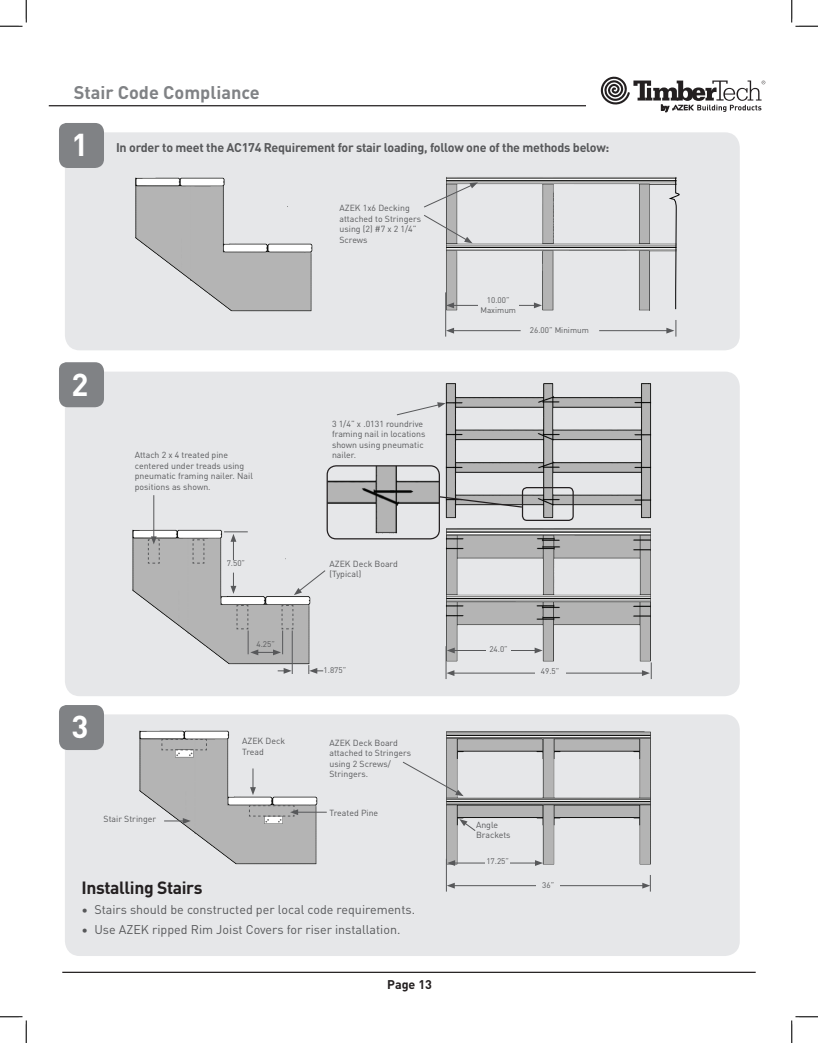
<style>
.page{position:relative;width:818px;height:1043px;background:#fff}
.page>*{position:absolute;margin:0;border:0;box-sizing:border-box;transform-origin:0 0}
.t1{font:700 31.25px "DINOT";color:#fff}
.t2{font:700 18.12px "DINOT";color:#808285}
.t3{font:700 17.5px "DINOT";letter-spacing:-.02em;color:#231f20}
.t4{font:12.5px "DINOT";color:#57585a}
.t5{font:700 12.5px "DINOT";letter-spacing:-.02em;color:#57585a}
.t6{font:700 12.5px "DINOT";color:#231f20}
.t7{font:8.75px/10.5px "DINOT";color:#57585a}
.t8{font:8.12px/9.8px "DINOT";color:#57585a;text-align:center}
</style>
<div class="page">
<hr style="left:49px;top:105px;width:537px;height:1px;background:#231f20">
<hr style="left:62px;top:971px;width:693px;height:1px;background:#231f20">
<svg style="left:600px;top:76px;width:165px;height:36px"></svg>
<div style="left:65px;top:132px;width:674px;height:218px;background:#e6e7e9;border-radius:15px"></div>
<div style="left:65px;top:371px;width:674px;height:325px;background:#e6e7e9;border-radius:15px"></div>
<div style="left:65px;top:714px;width:674px;height:242px;background:#e6e7e9;border-radius:15px"></div>
<div style="left:59px;top:123px;width:45px;height:45px;background:#808285"></div>
<div style="left:59px;top:362px;width:45px;height:45px;background:#808285"></div>
<div style="left:59px;top:705px;width:45px;height:45px;background:#808285"></div>
<img style="left:445px;top:731px;width:206px;height:161px">
<img style="left:139px;top:730px;width:186px;height:135px">
<img style="left:412px;top:528px;width:239px;height:151px">
<img style="left:446px;top:177px;width:234px;height:153px">
<img style="left:132px;top:510px;width:179px;height:161px">
<svg style="left:192px;top:539px;width:13px;height:25px"></svg>
<img style="left:445px;top:383px;width:207px;height:138px">
<img style="left:135px;top:177px;width:178px;height:135px">
<hr style="left:452px;top:305px;width:84px;height:1px;background:#57585a">
<svg style="left:446px;top:302px;width:8px;height:6px"></svg>
<svg style="left:534px;top:302px;width:8px;height:6px"></svg>
<hr style="left:452px;top:330px;width:216px;height:1px;background:#57585a">
<svg style="left:446px;top:328px;width:8px;height:5px"></svg>
<hr style="left:445px;top:292px;width:1px;height:44px;background:#57585a">
<div style="left:478px;top:297px;width:40px;height:23px;background:#e6e7e9"></div>
<div style="left:520px;top:327px;width:79px;height:7px;background:#e6e7e9;border-radius:2px"></div>
<svg style="left:666px;top:177px;width:13px;height:195px"></svg>
<svg style="left:424px;top:214px;width:48px;height:29px"></svg>
<svg style="left:294px;top:569px;width:32px;height:26px"></svg>
<svg style="left:459px;top:819px;width:17px;height:12px"></svg>
<svg style="left:424px;top:182px;width:54px;height:26px"></svg>
<hr style="left:233px;top:540px;width:1px;height:48px;background:#57585a">
<svg style="left:230px;top:586px;width:6px;height:8px"></svg>
<svg style="left:224px;top:531px;width:24px;height:11px"></svg>
<svg style="left:225px;top:560px;width:22px;height:14px"></svg>
<svg style="left:236px;top:605px;width:58px;height:50px;background:#adaeae"></svg>
<hr style="left:292px;top:630px;width:1px;height:44px;background:#57585a">
<svg style="left:278px;top:668px;width:13px;height:5px"></svg>
<svg style="left:308px;top:665px;width:15px;height:9px"></svg>
<hr style="left:153px;top:495px;width:1px;height:43px;background:#57585a">
<svg style="left:148px;top:536px;width:12px;height:28px"></svg>
<svg style="left:164px;top:818px;width:27px;height:5px"></svg>
<hr style="left:296px;top:811px;width:31px;height:1px;background:#57585a">
<svg style="left:249px;top:805px;width:49px;height:11px"></svg>
<svg style="left:250px;top:768px;width:6px;height:27px"></svg>
<svg style="left:396px;top:402px;width:49px;height:14px"></svg>
<svg style="left:402px;top:761px;width:61px;height:35px"></svg>
<svg style="left:440px;top:495px;width:82px;height:13px"></svg>
<img style="left:328px;top:467px;width:111px;height:72px">
<div style="left:326px;top:465px;width:114px;height:74px;border:1px solid #231f20;border-radius:9px"></div>
<div style="left:522px;top:487px;width:51px;height:34px;border:1px solid #231f20;border-radius:4px"></div>
<hr style="left:452px;top:672px;width:192px;height:1px;background:#57585a">
<svg style="left:446px;top:670px;width:8px;height:6px"></svg>
<hr style="left:453px;top:885px;width:191px;height:1px;background:#57585a">
<svg style="left:447px;top:882px;width:8px;height:6px"></svg>
<hr style="left:445px;top:646px;width:1px;height:33px;background:#57585a">
<hr style="left:446px;top:858px;width:1px;height:33px;background:#57585a">
<div style="left:534px;top:668px;width:31px;height:11px;background:#e6e7e9"></div>
<div style="left:536px;top:881px;width:24px;height:11px;background:#e6e7e9"></div>
<svg style="left:642px;top:662px;width:10px;height:17px"></svg>
<svg style="left:642px;top:875px;width:9px;height:16px"></svg>
<hr style="left:453px;top:650px;width:83px;height:1px;background:#57585a">
<svg style="left:446px;top:647px;width:9px;height:6px"></svg>
<svg style="left:534px;top:647px;width:8px;height:6px"></svg>
<hr style="left:453px;top:862px;width:84px;height:1px;background:#57585a">
<svg style="left:447px;top:860px;width:8px;height:6px"></svg>
<svg style="left:535px;top:860px;width:8px;height:6px"></svg>
<div style="left:486px;top:645px;width:25px;height:17px;background:#e6e7e9"></div>
<div style="left:485px;top:858px;width:25px;height:17px;background:#e6e7e9"></div>
<svg style="left:161px;top:739px;width:46px;height:11px"></svg>
<svg style="left:0;top:0;width:27px;height:27px"></svg>
<svg style="left:0;top:1016px;width:27px;height:26px"></svg>
<svg style="left:791px;top:0;width:27px;height:27px"></svg>
<svg style="left:791px;top:1016px;width:27px;height:26px"></svg>
<h2 class="t2" style="left:74px;top:78px;width:188px">Stair Code Compliance</h2>
<h1 class="t1" style="left:72px;top:120px;width:18px">1</h1>
<h1 class="t1" style="left:72px;top:360px;width:18px">2</h1>
<h3 class="t5" style="left:116px;top:138px;width:495px">In order to meet the AC174 Requirement for stair loading, follow one of the methods below:</h3>
<p class="t7" style="left:135px;top:449px;width:120px">Attach 2 x 4 treated pine centered under treads using pneumatic framing nailer. Nail positions as shown.</p>
<p class="t7" style="left:339px;top:202px;width:83px">AZEK 1x6 Decking attached to Stringers using (2) #7 x 2 1/4”<br>Screws</p>
<p class="t7" style="left:332px;top:418px;width:95px">3 1/4” x .0131 roundrive framing nail in locations shown using pneumatic nailer.</p>
<p class="t8" style="left:480px;top:294px;width:37px">10.00”<br>Maximum</p>
<p class="t8" style="left:530px;top:324px;width:60px">26.00” Minimum</p>
<h1 class="t1" style="left:72px;top:702px;width:18px">3</h1>
<p class="t7" style="left:104px;top:813px;width:54px">Stair Stringer</p>
<p class="t8" style="left:227px;top:558px;width:20px">7.50”</p>
<p class="t7" style="left:329px;top:558px;width:70px">AZEK Deck Board (Typical)</p>
<p class="t8" style="left:256px;top:638px;width:20px">4.25”</p>
<p class="t8" style="left:489px;top:643px;width:20px">24.0”</p>
<p class="t8" style="left:323px;top:665px;width:24px">1.875”</p>
<p class="t8" style="left:541px;top:666px;width:20px">49.5”</p>
<p class="t7" style="left:242px;top:735px;width:44px">AZEK Deck<br>Tread</p>
<p class="t7" style="left:329px;top:737px;width:83px">AZEK Deck Board attached to Stringers using 2 Screws/<br>Stringers.</p>
<p class="t7" style="left:329px;top:807px;width:50px">Treated Pine</p>
<p class="t7" style="left:476px;top:818px;width:36px">Angle<br>Brackets</p>
<p class="t8" style="left:486px;top:856px;width:24px">17.25”</p>
<h3 class="t3" style="left:81px;top:873px;width:122px">Installing Stairs</h3>
<h3 class="t4" style="left:81px;top:899px;width:335px">• Stairs should be constructed per local code requirements.</h3>
<h3 class="t4" style="left:81px;top:920px;width:320px">• Use AZEK ripped Rim Joist Covers for riser installation.</h3>
<h3 class="t6" style="left:387px;top:974px;width:46px">Page 13</h3>
<p class="t8" style="left:542px;top:879px;width:14px">36”</p>
</div>
